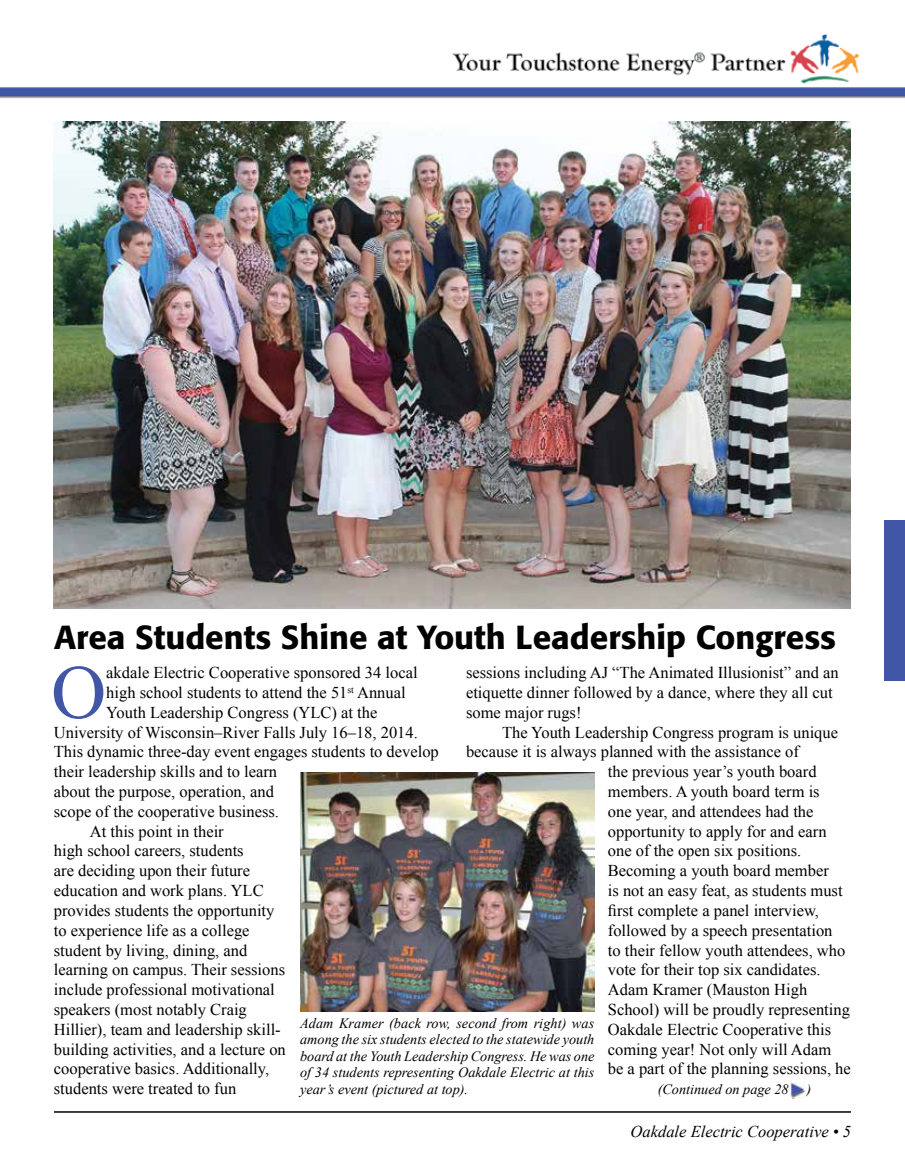
<style>
.page{position:relative;width:905px;height:1175px;background:#fff}
.page>*{position:absolute;margin:0;border:0;box-sizing:border-box;transform-origin:0 0}
.t1{font:76.35px "Times New Roman";color:#4156a6}
.t2{font:500 33px "Formata";color:#000}
.t3{font:16.5px/19.8px "Times New Roman";color:#000}
.t4{font:italic 16.5px "Times New Roman";color:#000}
.t5{font:italic 14.25px/16.5px "Times New Roman";color:#000;text-align:justify}
</style>
<div class="page">
<img style="left:0;top:34px;width:904px;height:88px">
<hr style="left:54px;top:1111px;width:796px;height:1px;background:#000">
<div style="left:884px;top:520px;width:20px;height:160px;background:#4156a6"></div>
<img style="left:54px;top:122px;width:796px;height:486px">
<img style="left:300px;top:772px;width:294px;height:239px">
<img style="left:790px;top:1082px;width:16px;height:16px">
<h2 class="t2" style="left:54px;top:616px;width:783px">Area Students Shine at Youth Leadership Congress</h2>
<h1 class="t1" style="left:51px;top:641px;width:57px">O</h1>
<p class="t3" style="left:106px;top:662px;width:313px">akdale Electric Cooperative sponsored 34 local</p>
<p class="t3" style="left:466px;top:662px;width:374px">sessions including AJ “The Animated Illusionist” and an etiquette dinner followed by a dance, where they all cut some major rugs!</p>
<p class="t3" style="left:502px;top:722px;width:337px">The Youth Leadership Congress program is unique</p>
<p class="t3" style="left:466px;top:741px;width:334px">because it is always planned with the assistance of</p>
<p class="t3" style="left:608px;top:761px;width:210px">the previous year’s youth board</p>
<p class="t3" style="left:608px;top:781px;width:213px">members. A youth board term is</p>
<p class="t3" style="left:608px;top:801px;width:207px">one year, and attendees had the</p>
<p class="t3" style="left:608px;top:821px;width:220px">opportunity to apply for and earn</p>
<p class="t3" style="left:608px;top:840px;width:195px">one of the open six positions.</p>
<p class="t3" style="left:608px;top:860px;width:222px">Becoming a youth board member</p>
<p class="t3" style="left:608px;top:880px;width:236px">is not an easy feat, as students must</p>
<p class="t3" style="left:608px;top:900px;width:213px">first complete a panel interview,</p>
<p class="t3" style="left:608px;top:920px;width:226px">followed by a speech presentation</p>
<p class="t3" style="left:608px;top:939px;width:239px">to their fellow youth attendees, who</p>
<p class="t3" style="left:608px;top:959px;width:214px">vote for their top six candidates.</p>
<p class="t3" style="left:608px;top:979px;width:201px">Adam Kramer (Mauston High</p>
<p class="t3" style="left:608px;top:999px;width:243px">School) will be proudly representing</p>
<p class="t3" style="left:608px;top:1019px;width:225px">Oakdale Electric Cooperative this</p>
<p class="t3" style="left:608px;top:1038px;width:225px">coming year! Not only will Adam</p>
<p class="t3" style="left:608px;top:1058px;width:244px">be a part of the planning sessions, he</p>
<p class="t3" style="left:106px;top:682px;width:301px">high school students to attend the 51<sup>st</sup> Annual</p>
<p class="t3" style="left:106px;top:702px;width:273px">Youth Leadership Congress (YLC) at the</p>
<p class="t3" style="left:54px;top:722px;width:365px">University of Wisconsin–River Falls July 16–18, 2014.</p>
<p class="t3" style="left:54px;top:741px;width:386px">This dynamic three-day event engages students to develop</p>
<p class="t3" style="left:54px;top:761px;width:225px">their leadership skills and to learn</p>
<p class="t3" style="left:54px;top:781px;width:221px">about the purpose, operation, and</p>
<p class="t3" style="left:54px;top:801px;width:226px">scope of the cooperative business.</p>
<p class="t3" style="left:90px;top:821px;width:135px">At this point in their</p>
<p class="t3" style="left:54px;top:840px;width:191px">high school careers, students</p>
<p class="t3" style="left:54px;top:860px;width:198px">are deciding upon their future</p>
<p class="t3" style="left:54px;top:880px;width:211px">education and work plans. YLC</p>
<p class="t3" style="left:54px;top:900px;width:222px">provides students the opportunity</p>
<p class="t3" style="left:54px;top:920px;width:197px">to experience life as a college</p>
<p class="t3" style="left:54px;top:939px;width:195px">student by living, dining, and</p>
<p class="t3" style="left:54px;top:959px;width:233px">learning on campus. Their sessions</p>
<p class="t3" style="left:54px;top:979px;width:222px">include professional motivational</p>
<p class="t3" style="left:54px;top:999px;width:194px">speakers (most notably Craig</p>
<p class="t3" style="left:54px;top:1019px;width:228px">Hillier), team and leadership skill-</p>
<p class="t3" style="left:54px;top:1038px;width:233px">building activities, and a lecture on</p>
<p class="t3" style="left:54px;top:1058px;width:217px">cooperative basics. Additionally,</p>
<p class="t3" style="left:54px;top:1078px;width:184px">students were treated to fun</p>
<p class="t5" style="left:300px;top:1014px;width:296px">Adam Kramer (back row, second from right) was among the six students elected to the statewide youth board at the Youth Leadership Congress. He was one of 34 students representing Oakdale Electric at this year’s event (pictured at top).</p>
<p class="t5" style="left:657px;top:1080px;width:133px">(Continued on page 28</p>
<p class="t5" style="left:806px;top:1080px;width:6px">)</p>
<p class="t4" style="left:630px;top:1120px;width:222px">Oakdale Electric Cooperative • 5</p>
</div>
